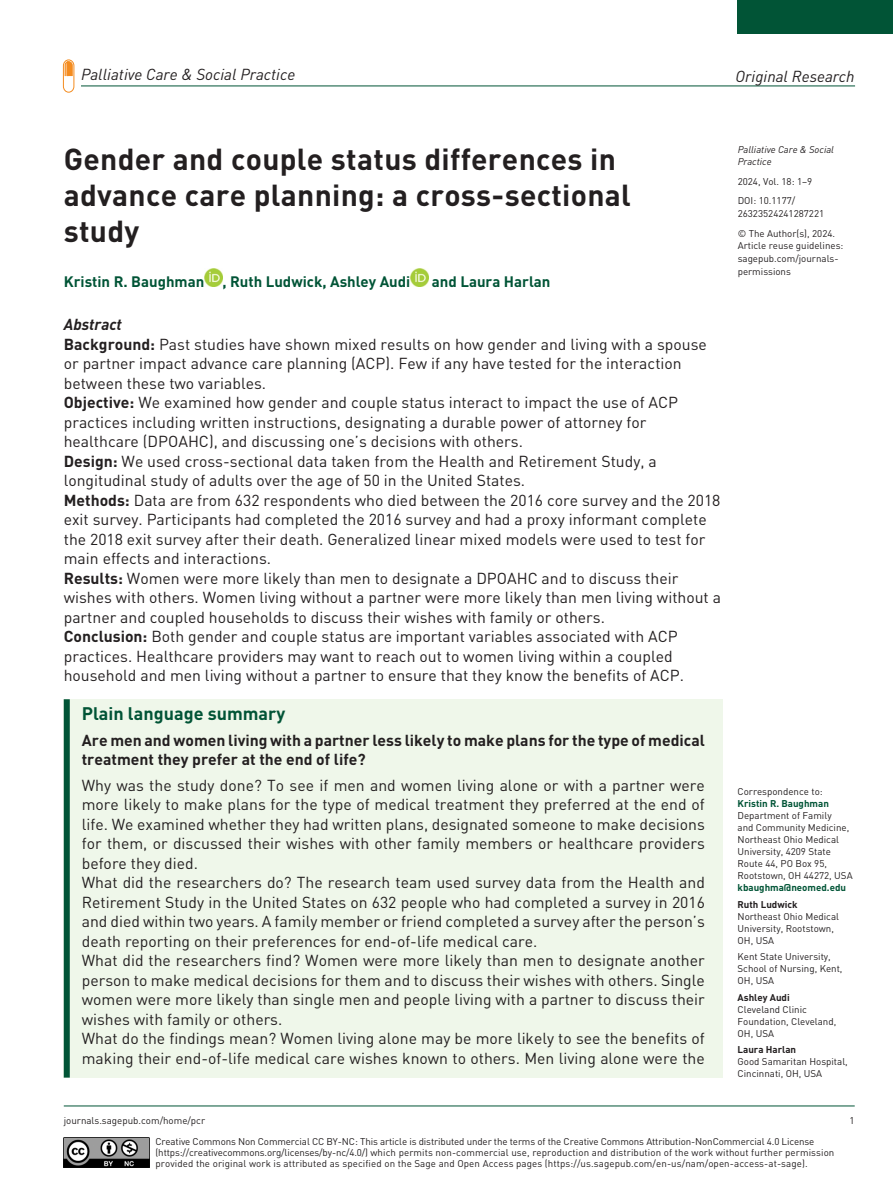
<style>
.page{position:relative;width:893px;height:1191px;background:#fff}
.page>*{position:absolute;margin:0;border:0;box-sizing:border-box;transform-origin:0 0}
.t1{font:700 30px/36px "DIN";letter-spacing:.01em;color:#231f20}
.t2{font:700 18px "DIN";color:#015436}
.t3{font:15.75px/19.5px "DIN";color:#231f20}
.t4{font:700 15.75px/19.5px "DIN";color:#231f20}
.t5{font:italic 15.75px "DIN";color:#231f20}
.t6{font:700 15px "DIN";color:#015436}
.t7{font:9.75px/12px "DIN";color:#231f20}
.t8{font:700 9.75px "DIN";color:#015436}
.t9{font:700 9.75px "DIN";color:#231f20}
.t10{font:italic 9.75px/12.8px "DIN";color:#231f20}
.s1{font-weight:700;font-style:italic}
.s2{font-weight:700}
</style>
<div class="page">
<div style="left:738px;top:0;width:155px;height:34px;background:#015436"></div>
<hr style="left:64px;top:1105px;width:791px;height:1px;background:#015436">
<img style="left:64px;top:1137px;width:86px;height:30px">
<svg style="left:63px;top:59px;width:12px;height:34px"></svg>
<hr style="left:81px;top:86px;width:774px;height:1px;background:#015436">
<div style="left:64px;top:699px;width:659px;height:378px;background:#eff7ea"></div>
<img style="left:204px;top:269px;width:18px;height:18px">
<img style="left:410px;top:269px;width:18px;height:18px">
<div style="left:64px;top:699px;width:6px;height:378px;background:#015436"></div>
<p class="t5" style="left:81px;top:65px;width:216px">Palliative Care &amp; Social Practice</p>
<p class="t5" style="left:736px;top:66px;width:121px">Original Research</p>
<p class="t10" style="left:738px;top:142px;width:98px">Palliative Care &amp; Social<br>Practice</p>
<p class="t7" style="left:738px;top:171px;width:76px;line-height:19.5px">2024, Vol. 18: 1–9<br>DOI: 10.1177/</p>
<p class="t7" style="left:738px;top:204px;width:99px;line-height:19.5px">26323524241287221 © The Author(s), 2024.</p>
<p class="t7" style="left:738px;top:239px;width:107px;line-height:12.8px">Article reuse guidelines: sagepub.com/journals&shy;permissions</p>
<h1 class="t1" style="left:64px;top:139px;width:569px">Gender and couple status differences in advance care planning: a cross-sectional study</h1>
<p class="t6" style="left:64px;top:271px;width:348px">Kristin R. Baughman , Ruth Ludwick, Ashley Audi</p>
<p class="t6" style="left:432px;top:271px;width:120px">and Laura Harlan</p>
<p class="t3" style="left:64px;top:314px;width:659px"><span class="s1">Abstract<br></span><span class="s2">Background:</span> Past studies have shown mixed results on how gender and living with a spouse or partner impact advance care planning (ACP). Few if any have tested for the interaction between these two variables.<br><span class="s2">Objective:</span> We examined how gender and couple status interact to impact the use of ACP practices including written instructions, designating a durable power of attorney for healthcare (DPOAHC), and discussing one’s decisions with others.<br><span class="s2">Design:</span> We used cross-sectional data taken from the Health and Retirement Study, a longitudinal study of adults over the age of 50 in the United States.<br><span class="s2">Methods:</span> Data are from 632 respondents who died between the 2016 core survey and the 2018 exit survey. Participants had completed the 2016 survey and had a proxy informant complete the 2018 exit survey after their death. Generalized linear mixed models were used to test for main effects and interactions.<br><span class="s2">Results:</span> Women were more likely than men to designate a DPOAHC and to discuss their wishes with others. Women living without a partner were more likely than men living without a partner and coupled households to discuss their wishes with family or others.<br><span class="s2">Conclusion:</span> Both gender and couple status are important variables associated with ACP practices. Healthcare providers may want to reach out to women living within a coupled household and men living without a partner to ensure that they know the benefits of ACP.</p>
<p class="t2" style="left:82px;top:702px;width:205px">Plain language summary</p>
<p class="t4" style="left:82px;top:729px;width:625px">Are men and women living with a partner less likely to make plans for the type of medical treatment they prefer at the end of life?</p>
<p class="t3" style="left:82px;top:775px;width:625px">Why was the study done? To see if men and women living alone or with a partner were more likely to make plans for the type of medical treatment they preferred at the end of life. We examined whether they had written plans, designated someone to make decisions for them, or discussed their wishes with other family members or healthcare providers before they died.<br>What did the researchers do? The research team used survey data from the Health and Retirement Study in the United States on 632 people who had completed a survey in 2016 and died within two years. A family member or friend completed a survey after the person’s death reporting on their preferences for end-of-life medical care.<br>What did the researchers find? Women were more likely than men to designate another person to make medical decisions for them and to discuss their wishes with others. Single women were more likely than single men and people living with a partner to discuss their wishes with family or others.<br>What do the findings mean? Women living alone may be more likely to see the benefits of making their end-of-life medical care wishes known to others. Men living alone were the</p>
<p class="t7" style="left:738px;top:785px;width:87px">Correspondence to:</p>
<p class="t8" style="left:738px;top:797px;width:93px">Kristin R. Baughman</p>
<p class="t7" style="left:738px;top:809px;width:117px">Department of Family<br>and Community Medicine,<br>Northeast Ohio Medical<br>University, 4209 State<br>Route 44, PO Box 95,<br>Rootstown, OH 44272, USA</p>
<p class="t8" style="left:738px;top:881px;width:110px">kbaughma@neomed.edu</p>
<p class="t9" style="left:738px;top:897px;width:62px">Ruth Ludwick</p>
<p class="t7" style="left:738px;top:909px;width:103px">Northeast Ohio Medical<br>University, Rootstown,<br>OH, USA</p>
<p class="t7" style="left:738px;top:950px;width:106px">Kent State University,<br>School of Nursing, Kent,<br>OH, USA</p>
<p class="t9" style="left:738px;top:990px;width:54px">Ashley Audi</p>
<p class="t7" style="left:738px;top:1002px;width:100px">Cleveland Clinic<br>Foundation, Cleveland,<br>OH, USA</p>
<p class="t9" style="left:738px;top:1043px;width:60px">Laura Harlan</p>
<p class="t7" style="left:738px;top:1055px;width:112px">Good Samaritan Hospital,<br>Cincinnati, OH, USA</p>
<p class="t7" style="left:64px;top:1114px;width:143px">journals.sagepub.com/home/pcr</p>
<p class="t7" style="left:850px;top:1114px;width:7px">1</p>
<p class="t7" style="left:155px;top:1135px;width:680px;line-height:11.2px">Creative Commons Non Commercial CC BY-NC: This article is distributed under the terms of the Creative Commons Attribution-NonCommercial 4.0 License (https://creativecommons.org/licenses/by-nc/4.0/) which permits non-commercial use, reproduction and distribution of the work without further permission provided the original work is attributed as specified on the Sage and Open Access pages (https://us.sagepub.com/en-us/nam/open-access-at-sage).</p>
</div>
